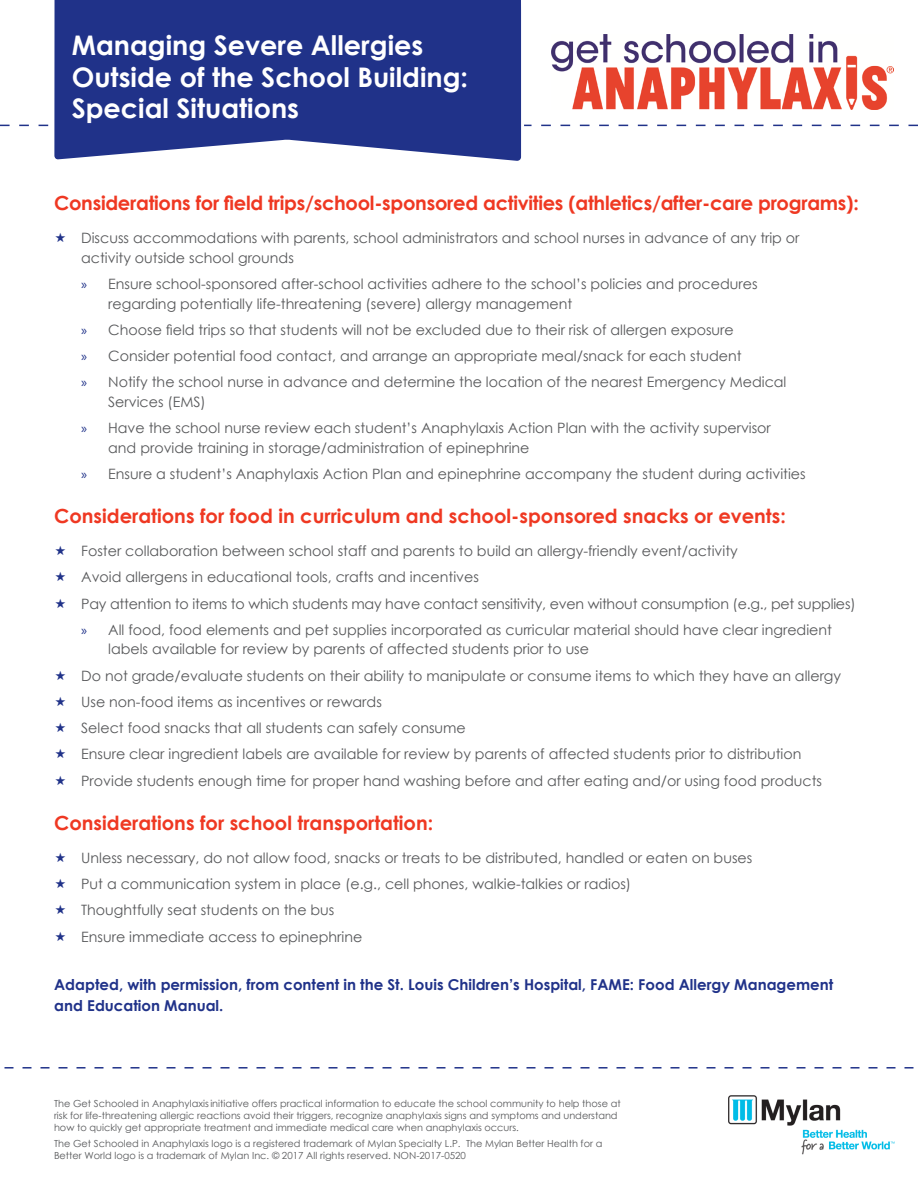
<style>
.page{position:relative;width:918px;height:1188px;background:#fff}
.page>*{position:absolute;margin:0;border:0;box-sizing:border-box;transform-origin:0 0}
.t1{font:700 27px/31.5px "Century Gothic";color:#fff}
.Headers{font:700 19.5px "Century Gothic";color:#ef3822}
.Body{font:700 15px/21px "Century Gothic";color:#203289}
.t2{font:14.25px/19.5px "Century Gothic";color:#57585a}
.t3{font:9.75px/12px "Century Gothic";color:#57585a}
.s1{font-family:"Myriad Pro";color:#203289}
</style>
<div class="page">
<svg style="left:0;top:125px;width:918px;height:1px"></svg>
<svg style="left:50px;top:0;width:476px;height:161px;fill:#203289"></svg>
<svg style="left:4px;top:1067px;width:910px;height:2px"></svg>
<img style="left:552px;top:35px;width:342px;height:75px">
<img style="left:728px;top:1095px;width:167px;height:60px">
<h1 class="t1" style="left:72px;top:28px;width:398px">Managing Severe Allergies<br>Outside of the School Building:<br>Special Situations</h1>
<p class="Headers" style="left:54px;top:188px;width:806px">Considerations for field trips/school-sponsored activities (athletics/after-care programs):</p>
<p class="t2" style="left:81px;top:228px;width:720px">Discuss accommodations with parents, school administrators and school nurses in advance of any trip or activity outside school grounds</p>
<p class="t2" style="left:108px;top:274px;width:651px;text-indent:-27px"><span class="s1">»</span> Ensure school-sponsored after-school activities adhere to the school’s policies and procedures regarding potentially life-threatening (severe) allergy management</p>
<p class="t2" style="left:81px;top:320px;width:654px"><span class="s1">»</span> Choose field trips so that students will not be excluded due to their risk of allergen exposure</p>
<p class="t2" style="left:81px;top:346px;width:662px"><span class="s1">»</span> Consider potential food contact, and arrange an appropriate meal/snack for each student</p>
<p class="t2" style="left:108px;top:372px;width:680px;text-indent:-27px"><span class="s1">»</span> Notify the school nurse in advance and determine the location of the nearest Emergency Medical<br>Services (EMS)</p>
<p class="t2" style="left:108px;top:418px;width:664px;text-indent:-27px"><span class="s1">»</span> Have the school nurse review each student’s Anaphylaxis Action Plan with the activity supervisor and provide training in storage/administration of epinephrine</p>
<p class="t2" style="left:81px;top:464px;width:726px"><span class="s1">»</span> Ensure a student’s Anaphylaxis Action Plan and epinephrine accompany the student during activities</p>
<p class="Headers" style="left:54px;top:501px;width:733px">Considerations for food in curriculum and school-sponsored snacks or events:</p>
<p class="t2" style="left:81px;top:541px;width:658px">Foster collaboration between school staff and parents to build an allergy-friendly event/activity</p>
<p class="t2" style="left:81px;top:567px;width:399px">Avoid allergens in educational tools, crafts and incentives</p>
<p class="t2" style="left:81px;top:594px;width:776px">Pay attention to items to which students may have contact sensitivity, even without consumption (e.g., pet supplies)</p>
<p class="t2" style="left:108px;top:620px;width:725px;text-indent:-27px"><span class="s1">»</span> All food, food elements and pet supplies incorporated as curricular material should have clear ingredient labels available for review by parents of affected students prior to use</p>
<p class="t2" style="left:81px;top:666px;width:762px">Do not grade/evaluate students on their ability to manipulate or consume items to which they have an allergy</p>
<p class="t2" style="left:81px;top:692px;width:302px">Use non-food items as incentives or rewards</p>
<p class="t2" style="left:81px;top:718px;width:386px">Select food snacks that all students can safely consume</p>
<p class="t2" style="left:81px;top:744px;width:722px">Ensure clear ingredient labels are available for review by parents of affected students prior to distribution</p>
<p class="t2" style="left:81px;top:771px;width:742px">Provide students enough time for proper hand washing before and after eating and/or using food products</p>
<p class="Headers" style="left:54px;top:808px;width:381px">Considerations for school transportation:</p>
<p class="t2" style="left:81px;top:848px;width:673px">Unless necessary, do not allow food, snacks or treats to be distributed, handled or eaten on buses</p>
<p class="t2" style="left:81px;top:874px;width:552px">Put a communication system in place (e.g., cell phones, walkie-talkies or radios)</p>
<p class="t2" style="left:81px;top:900px;width:255px">Thoughtfully seat students on the bus</p>
<p class="t2" style="left:81px;top:927px;width:283px">Ensure immediate access to epinephrine</p>
<p class="Body" style="left:54px;top:973px;width:781px">Adapted, with permission, from content in the St. Louis Children’s Hospital, FAME: Food Allergy Management and Education Manual.</p>
<p class="t3" style="left:54px;top:1097px;width:568px">The Get Schooled in Anaphylaxis initiative offers practical information to educate the school community to help those at risk for life-threatening allergic reactions avoid their triggers, recognize anaphylaxis signs and symptoms and understand how to quickly get appropriate treatment and immediate medical care when anaphylaxis occurs.</p>
<p class="t3" style="left:54px;top:1138px;width:550px">The Get Schooled in Anaphylaxis logo is a registered trademark of Mylan Specialty L.P. The Mylan Better Health for a<br>Better World logo is a trademark of Mylan Inc. © 2017 All rights reserved. NON-2017-0520</p>
</div>
